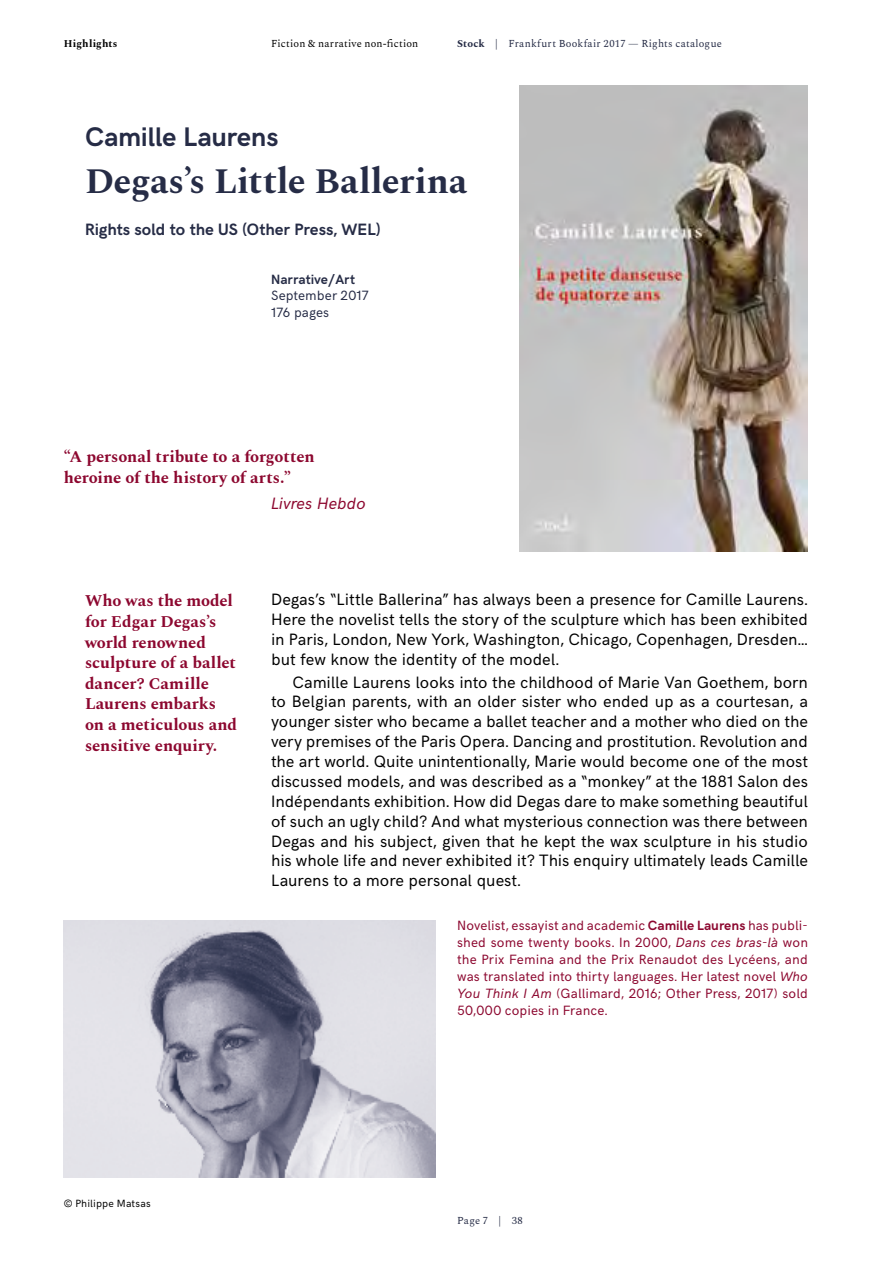
<style>
.page{position:relative;width:893px;height:1263px;background:#fff}
.page>*{position:absolute;margin:0;border:0;box-sizing:border-box;transform-origin:0 0}
.t1{font:700 36px "Spectral";letter-spacing:-.005em;color:#262c46}
.t2{font:700 27px "HK Grotesk";letter-spacing:-.01em;color:#262c46}
.t3{font:16.5px/20px "HK Grotesk";color:#000;text-align:justify}
.t4{font:700 16.5px/20.7px "Spectral";letter-spacing:-.005em;color:#8c072f}
.t5{font:700 16.5px "HK Grotesk";color:#262c46}
.t6{font:italic 16.5px "HK Grotesk";letter-spacing:-.005em;color:#8c072f}
.t7{font:13.5px/16.8px "HK Grotesk";letter-spacing:.015em;color:#8c072f;text-align:justify}
.t8{font:13.5px/16.8px "HK Grotesk";letter-spacing:.01em;color:#262c46}
.t9{font:700 13.5px "HK Grotesk";letter-spacing:.01em;color:#262c46}
.t10{font:10.5px "Spectral";letter-spacing:.025em;color:#262c46}
.t11{font:10.5px "Spectral";letter-spacing:.02em;color:#000}
.t12{font:10.5px "HK Grotesk";letter-spacing:.02em;color:#000}
.t13{font:700 10.5px "Spectral";letter-spacing:.015em;color:#000}
.s1{font-weight:700}
.s2{font-style:italic}
</style>
<div class="page">
<img style="left:519px;top:85px;width:289px;height:466px">
<img style="left:64px;top:921px;width:372px;height:257px">
<p class="t13" style="left:64px;top:35px;width:55px">Highlights</p>
<p class="t11" style="left:271px;top:35px;width:149px">Fiction &amp; narrative non-fiction</p>
<p class="t10" style="left:457px;top:35px;width:266px"><span class="s1">Stock</span> | Frankfurt Bookfair 2017 — Rights catalogue</p>
<h2 class="t2" style="left:85px;top:117px;width:195px">Camille Laurens</h2>
<h1 class="t1" style="left:85px;top:155px;width:384px">Degas’s Little Ballerina</h1>
<p class="t5" style="left:85px;top:217px;width:297px">Rights sold to the US (Other Press, WEL)</p>
<p class="t9" style="left:271px;top:269px;width:85px">Narrative/Art</p>
<p class="t8" style="left:271px;top:286px;width:99px">September 2017<br>176 pages</p>
<p class="t4" style="left:64px;top:447px;width:252px">“A personal tribute to a forgotten heroine of the history of arts.”</p>
<p class="t6" style="left:271px;top:491px;width:96px">Livres Hebdo</p>
<p class="t4" style="left:85px;top:591px;width:154px">Who was the model for Edgar Degas’s world renowned sculpture of a ballet dancer? Camille<br>Laurens embarks on a meticulous and sensitive enquiry.</p>
<p class="t3" style="left:271px;top:588px;width:538px">Degas’s “Little Ballerina” has always been a presence for Camille Laurens.<br>Here the novelist tells the story of the sculpture which has been exhibited in Paris, London, New York, Washington, Chicago, Copenhagen, Dresden… but few know the identity of the model.</p>
<p class="t3" style="left:271px;top:670px;width:538px;text-indent:21px">Camille Laurens looks into the childhood of Marie Van Goethem, born to Belgian parents, with an older sister who ended up as a courtesan, a younger sister who became a ballet teacher and a mother who died on the very premises of the Paris Opera. Dancing and prostitution. Revolution and the art world. Quite unintentionally, Marie would become one of the most discussed models, and was described as a “monkey” at the 1881 Salon des Indépendants exhibition. How did Degas dare to make something beautiful of such an ugly child? And what mysterious connection was there between Degas and his subject, given that he kept the wax sculpture in his studio his whole life and never exhibited it? This enquiry ultimately leads Camille Laurens to a more personal quest.</p>
<p class="t7" style="left:457px;top:916px;width:352px">Novelist, essayist and academic <span class="s1">Camille Laurens</span> has publi&shy;shed some twenty books. In 2000, <span class="s2">Dans ces bras-là</span> won the Prix Femina and the Prix Renaudot des Lycéens, and was translated into thirty languages. Her latest novel <span class="s2">Who You Think I Am</span> (Gallimard, 2016; Other Press, 2017) sold 50,000 copies in France.</p>
<p class="t12" style="left:64px;top:1195px;width:88px">© Philippe Matsas</p>
<p class="t10" style="left:457px;top:1213px;width:67px">Page 7 | 38</p>
</div>
